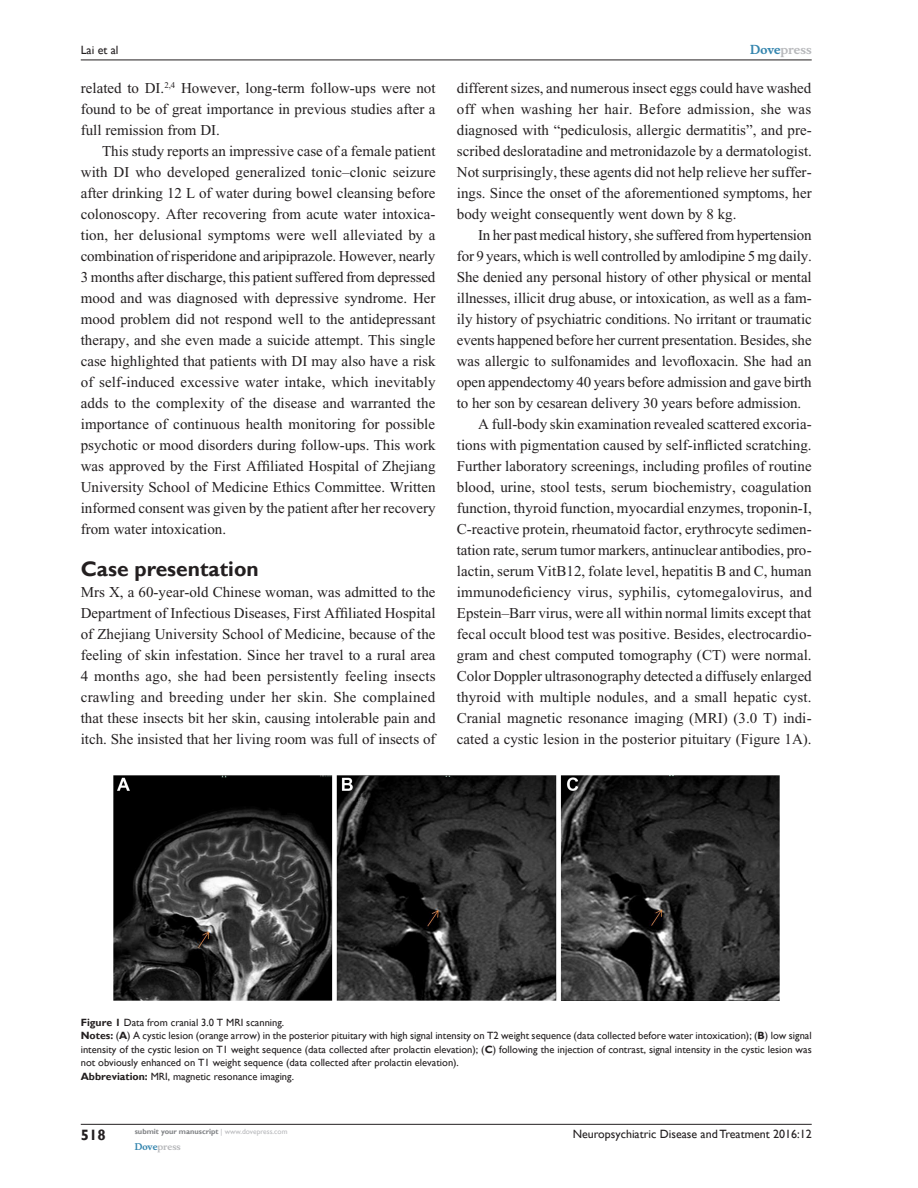
<style>
.page{position:relative;width:918px;height:1188px;background:#fff}
.page>*{position:absolute;margin:0;border:0;box-sizing:border-box;transform-origin:0 0}
.t1{font:700 21px "Gill Sans";color:#231f20}
.Tx{font:15px/21px "Times New Roman";color:#231f20;text-align:justify}
.TxF{font:15px/21px "Times New Roman";color:#231f20;text-align:justify}
.RunFolio-V{font:700 15px "Gill Sans";color:#231f20}
.RunF-V{font:12px "Gill Sans";color:#231f20}
.RunH-Brand-V{font:700 12px "Musee";color:#b8b9bc}
.RunH-V{font:12px "Gill Sans";color:#231f20}
.FigSNRI{font:10.5px/13.5px "Gill Sans";color:#231f20;text-align:justify}
.FigC{font:10.5px "Gill Sans";color:#231f20}
.RunF-Brand-V{font:700 9px "Musee";color:#b8b9bc}
.RunF-SubmityourMS-V{font:700 7.5px "Gill Sans";color:#808285}
.s1{color:#3485ae}
.s2{font-weight:700}
.s3{font-weight:400;color:#b8b9bc}
</style>
<div class="page">
<hr style="left:81px;top:1124px;width:731px;height:1px;background:#231f20">
<hr style="left:81px;top:60px;width:731px;height:1px;background:#231f20">
<img style="left:113px;top:775px;width:666px;height:225px">
<p class="RunH-V" style="left:81px;top:43px;width:39px">Lai et al</p>
<p class="Tx" style="left:81px;top:77px;width:356px">related to DI.<sup>2,4</sup> However, long-term follow-ups were not found to be of great importance in previous studies after a full remission from DI.</p>
<p class="Tx" style="left:81px;top:140px;width:357px;text-indent:21px">This study reports an impressive case of a female patient with DI who developed generalized tonic–clonic seizure after drinking 12 L of water during bowel cleansing before colonoscopy. After recovering from acute water intoxica&shy;tion, her delusional symptoms were well alleviated by a combination of risperidone and aripiprazole. However, nearly 3 months after discharge, this patient suffered from depressed mood and was diagnosed with depressive syndrome. Her mood problem did not respond well to the antidepressant therapy, and she even made a suicide attempt. This single case highlighted that patients with DI may also have a risk of self-induced excessive water intake, which inevitably adds to the complexity of the disease and warranted the importance of continuous health monitoring for possible psychotic or mood disorders during follow-ups. This work was approved by the First Affiliated Hospital of Zhejiang University School of Medicine Ethics Committee. Written informed consent was given by the patient after her recovery from water intoxication.</p>
<h1 class="t1" style="left:81px;top:556px;width:179px">Case presentation</h1>
<p class="TxF" style="left:81px;top:581px;width:357px">Mrs X, a 60-year-old Chinese woman, was admitted to the Department of Infectious Diseases, First Affiliated Hospital of Zhejiang University School of Medicine, because of the feeling of skin infestation. Since her travel to a rural area 4 months ago, she had been persistently feeling insects crawling and breeding under her skin. She complained that these insects bit her skin, causing intolerable pain and itch. She insisted that her living room was full of insects of</p>
<p class="RunH-Brand-V" style="left:750px;top:43px;width:63px"><span class="s1">Dove</span>press</p>
<p class="TxF" style="left:457px;top:77px;width:357px">different sizes, and numerous insect eggs could have washed off when washing her hair. Before admission, she was diagnosed with “pediculosis, allergic dermatitis”, and pre&shy;scribed desloratadine and metronidazole by a dermatologist.<br>Not surprisingly, these agents did not help relieve her suffer&shy;ings. Since the onset of the aforementioned symptoms, her body weight consequently went down by 8 kg.</p>
<p class="Tx" style="left:457px;top:224px;width:356px;text-indent:21px">In her past medical history, she suffered from hypertension for 9 years, which is well controlled by amlodipine 5 mg daily.<br>She denied any personal history of other physical or mental illnesses, illicit drug abuse, or intoxication, as well as a fam&shy;ily history of psychiatric conditions. No irritant or traumatic events happened before her current presentation. Besides, she was allergic to sulfonamides and levofloxacin. She had an open appendectomy 40 years before admission and gave birth to her son by cesarean delivery 30 years before admission.</p>
<p class="Tx" style="left:457px;top:413px;width:356px;text-indent:21px">A full-body skin examination revealed scattered excoria&shy;tions with pigmentation caused by self-inflicted scratching.<br>Further laboratory screenings, including profiles of routine blood, urine, stool tests, serum biochemistry, coagulation function, thyroid function, myocardial enzymes, troponin-I, C-reactive protein, rheumatoid factor, erythrocyte sedimen&shy;tation rate, serum tumor markers, antinuclear antibodies, pro&shy;lactin, serum VitB12, folate level, hepatitis B and C, human immunodeficiency virus, syphilis, cytomegalovirus, and Epstein–Barr virus, were all within normal limits except that fecal occult blood test was positive. Besides, electrocardio&shy;gram and chest computed tomography (CT) were normal.<br>Color Doppler ultrasonography detected a diffusely enlarged thyroid with multiple nodules, and a small hepatic cyst.<br>Cranial magnetic resonance imaging (MRI) (3.0 T) indi&shy;cated a cystic lesion in the posterior pituitary (Figure 1A).</p>
<p class="FigC" style="left:81px;top:1016px;width:205px"><span class="s2">Figure 1</span> Data from cranial 3.0 T MRI scanning.</p>
<p class="FigSNRI" style="left:81px;top:1029px;width:732px"><span class="s2">Notes:</span> (<span class="s2">A</span>) A cystic lesion (orange arrow) in the posterior pituitary with high signal intensity on T2 weight sequence (data collected before water intoxication); (<span class="s2">B</span>) low signal intensity of the cystic lesion on T1 weight sequence (data collected after prolactin elevation); (<span class="s2">C</span>) following the injection of contrast, signal intensity in the cystic lesion was not obviously enhanced on T1 weight sequence (data collected after prolactin elevation).</p>
<p class="FigSNRI" style="left:81px;top:1069px;width:215px"><span class="s2">Abbreviation:</span> MRI, magnetic resonance imaging.</p>
<p class="RunFolio-V" style="left:81px;top:1126px;width:26px">518</p>
<p class="RunF-SubmityourMS-V" style="left:135px;top:1127px;width:154px">submit your manuscript <span class="s3">| www.dovepress.com</span></p>
<p class="RunF-Brand-V" style="left:135px;top:1141px;width:48px"><span class="s1">Dove</span>press</p>
<p class="RunF-V" style="left:573px;top:1127px;width:241px">Neuropsychiatric Disease and Treatment 2016:12</p>
</div>
